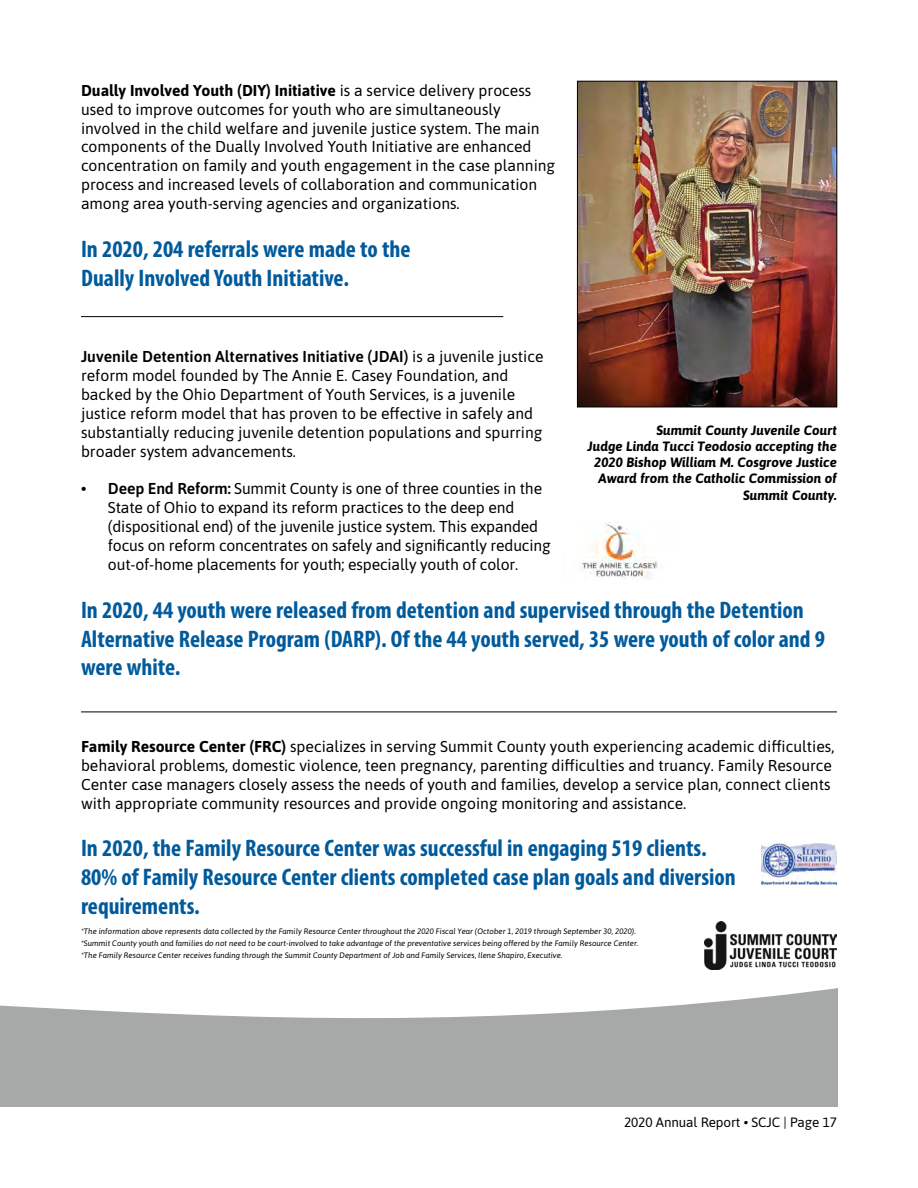
<style>
.page{position:relative;width:918px;height:1188px;background:#fff}
.page>*{position:absolute;margin:0;border:0;box-sizing:border-box;transform-origin:0 0}
.t1{font:700 condensed 24px/28.8px "Myriad Pro";color:#005a9c}
.t2{font:15.75px/18.9px "Asap";color:#000}
.t3{font:italic 700 13.5px/16.2px "Asap";color:#000;text-align:right}
.t4{font:13.5px "Asap";letter-spacing:-.01em;color:#000}
.t5{font:italic 7.8px/12px "Asap";color:#000}
.s1{font-weight:700}
.s2{font-weight:600}
.s3{font-style:italic}
</style>
<div class="page">
<hr style="left:81px;top:316px;width:422px;height:1px;background:#000">
<img style="left:579px;top:83px;width:256px;height:322px">
<div style="left:577px;top:81px;width:260px;height:326px;border:1px solid #000"></div>
<svg style="left:0;top:988px;width:838px;height:119px;fill:#a7a9a9"></svg>
<img style="left:705px;top:921px;width:132px;height:48px">
<hr style="left:81px;top:712px;width:756px;height:1px;background:#000">
<img style="left:761px;top:844px;width:76px;height:40px">
<img style="left:581px;top:522px;width:77px;height:57px">
<p class="t2" style="left:81px;top:80px;width:476px"><span class="s1">Dually Involved Youth (DIY) Initiative</span> is a service delivery process used to improve outcomes for youth who are simultaneously involved in the child welfare and juvenile justice system. The main components of the Dually Involved Youth Initiative are enhanced concentration on family and youth engagement in the case planning process and increased levels of collaboration and communication among area youth-serving agencies and organizations.</p>
<h1 class="t1" style="left:81px;top:234px;width:331px">In 2020, 204 referrals were made to the<br>Dually Involved Youth Initiative.</h1>
<p class="t2" style="left:81px;top:346px;width:464px"><span class="s2">Juvenile Detention Alternatives Initiative (JDAI)</span> is a juvenile justice reform model founded by The Annie E. Casey Foundation, and backed by the Ohio Department of Youth Services, is a juvenile justice reform model that has proven to be effective in safely and substantially reducing juvenile detention populations and spurring broader system advancements.</p>
<p class="t2" style="left:108px;top:479px;width:444px;text-indent:-27px"><span class="s2">• Deep End Reform:</span> Summit County is one of three counties in the State of Ohio to expand its reform practices to the deep end (dispositional end) of the juvenile justice system. This expanded focus on reform concentrates on safely and significantly reducing out-of-home placements for youth; especially youth of color.</p>
<h1 class="t1" style="left:81px;top:595px;width:746px">In 2020, 44 youth were released from detention and supervised through the Detention<br>Alternative Release Program (DARP). Of the 44 youth served, 35 were youth of color and 9 were white.</h1>
<p class="t3" style="left:587px;top:421px;width:251px">Summit County Juvenile Court<br>Judge Linda Tucci Teodosio accepting the<br>2020 Bishop William M. Cosgrove Justice<br>Award from the Catholic Commission of<br>Summit County.</p>
<p class="t2" style="left:81px;top:736px;width:755px"><span class="s1">Family Resource Center (FRC)</span> specializes in serving Summit County youth experiencing academic difficulties, behavioral problems, domestic violence, teen pregnancy, parenting difficulties and truancy. Family Resource Center case managers closely assess the needs of youth and families, develop a service plan, connect clients with appropriate community resources and provide ongoing monitoring and assistance.</p>
<h1 class="t1" style="left:81px;top:833px;width:656px">In 2020, the Family Resource Center was successful in engaging 519 clients.<br>80% of Family Resource Center clients completed case plan goals and diversion requirements.</h1>
<p class="t5" style="left:81px;top:925px;width:559px">*The information above represents data collected by the Family Resource Center throughout the 2020 Fiscal Year (October 1, 2019 through September 30, 2020). *Summit County youth and families do not need to be court-involved to take advantage of the preventative services being offered by the Family Resource Center. *The Family Resource Center receives funding through the Summit County Department of Job and Family Services, Ilene Shapiro, Executive.</p>
<p class="t4" style="left:624px;top:1113px;width:214px">2020 Annual Report <span class="s3">•</span> SCJC | Page 17</p>
</div>
